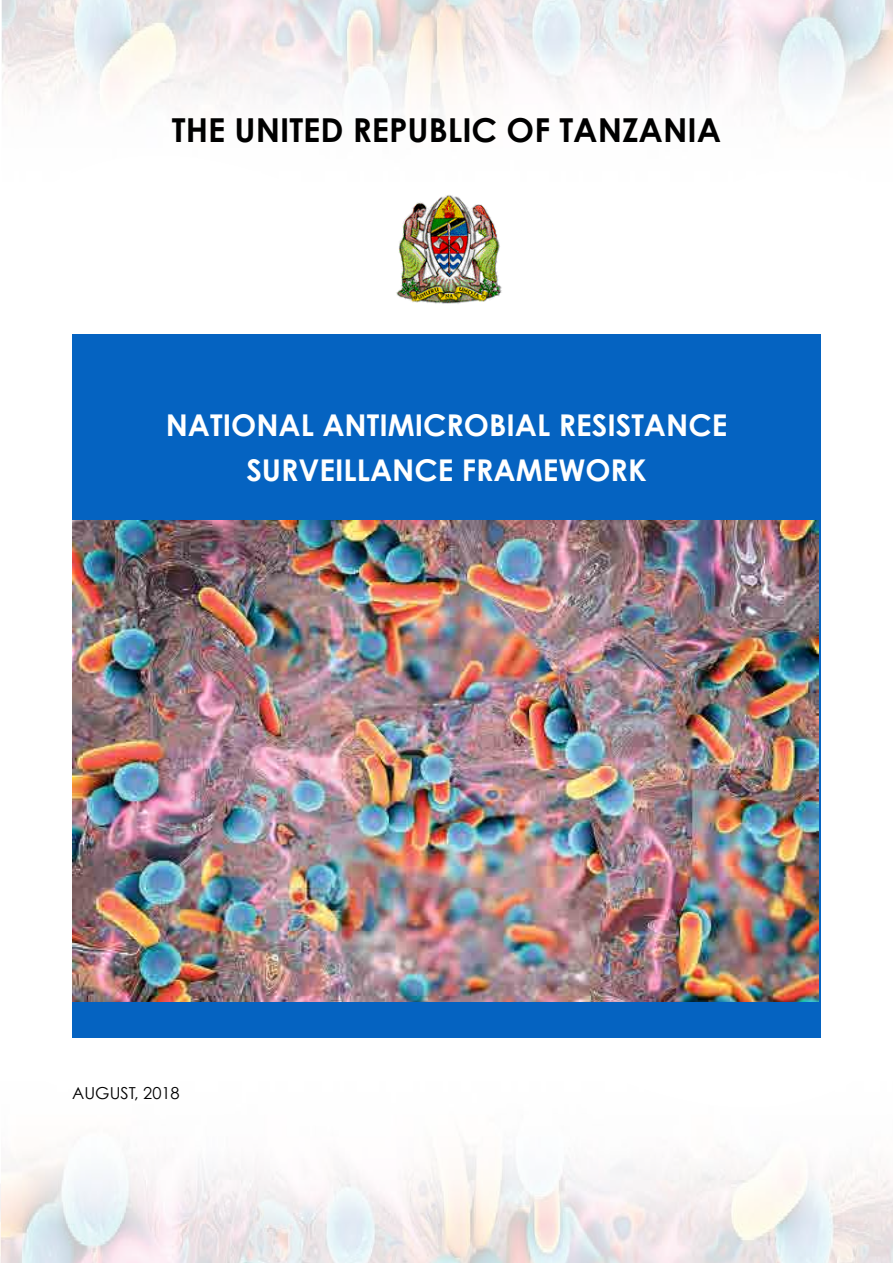
<style>
.page{position:relative;width:893px;height:1263px;background:#fff}
.page>*{position:absolute;margin:0;border:0;box-sizing:border-box;transform-origin:0 0}
.t1{font:700 33px "Century Gothic";color:#000}
.t2{font:700 30px/45px "Century Gothic";color:#fff;text-align:center}
.t3{font:16.5px "Century Gothic";color:#000}
</style>
<div class="page">
<img style="left:2px;top:0;width:891px;height:117px">
<img style="left:72px;top:1037px;width:749px;height:1px">
<img style="left:1px;top:1144px;width:892px;height:119px">
<div style="left:72px;top:334px;width:749px;height:703px;background:#0563c1"></div>
<img style="left:396px;top:195px;width:106px;height:109px">
<img style="left:72px;top:521px;width:746px;height:481px">
<p class="t1" style="left:172px;top:109px;width:551px">THE UNITED REPUBLIC OF TANZANIA</p>
<p class="t2" style="left:166px;top:402px;width:563px">NATIONAL ANTIMICROBIAL RESISTANCE<br>SURVEILLANCE FRAMEWORK</p>
<p class="t3" style="left:72px;top:1083px;width:109px">AUGUST, 2018</p>
</div>
